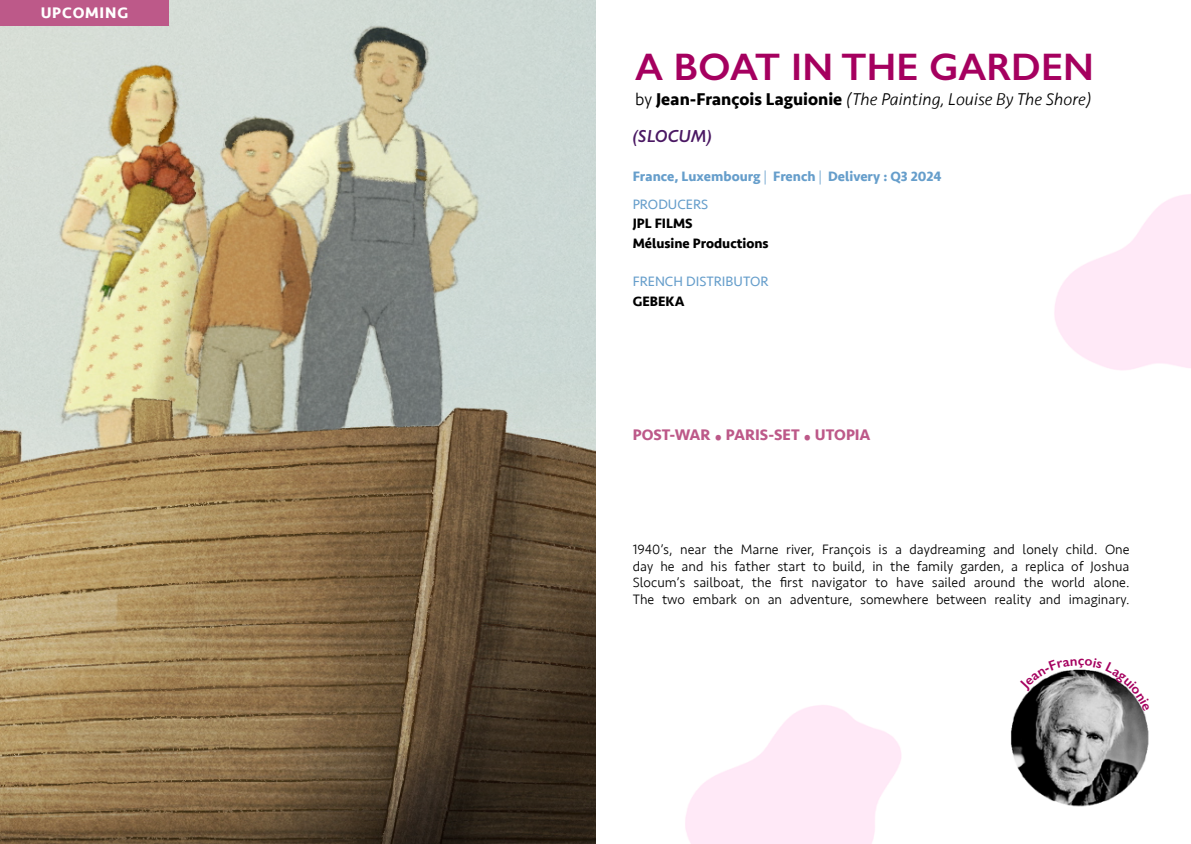
<style>
.page{position:relative;width:1191px;height:844px;background:#fff}
.page>*{position:absolute;margin:0;border:0;box-sizing:border-box;transform-origin:0 0}
.t1{font:600 38.5px "Gill Sans";color:#a5005f}
.t2{font:italic 300 17.5px "Seravek";color:#000}
.t3{font:italic 600 17.5px "Gill Sans";color:#4a1863}
.t4{font:700 15.75px "Seravek";color:#bd5989}
.t5{font:700 15.75px "Seravek";letter-spacing:.05em;color:#fff}
.t6{font:300 14px/16.8px "Seravek";color:#000;text-align:justify}
.t7{font:700 14px/28px "Seravek";color:#669ecb}
.t8{font:700 14px/19.2px "Seravek";color:#000}
.t9{font:14px "Seravek";color:#669ecb}
.s1{font-style:normal}
.s2{font-weight:700;font-style:normal}
.s3{font-weight:300}
.s4{font-weight:400}
.s5{font-size:29.75px}
</style>
<div class="page">
<img style="left:0;top:0;width:595px;height:843px">
<img style="left:1010px;top:705px;width:139px;height:102px">
<div style="left:0;top:0;width:169px;height:26px;background:#bd5989"></div>
<svg style="left:1019px;top:669px;width:130px;height:42px"></svg>
<p class="t5" style="left:41px;top:0;width:89px">UPCOMING</p>
<h1 class="t1" style="left:635px;top:44px;width:460px">A BOAT IN THE GARDEN</h1>
<p class="t2" style="left:635px;top:88px;width:458px"><span class="s1">by</span> <span class="s2">Jean-François Laguionie</span> (The Painting, Louise By The Shore)</p>
<p class="t3" style="left:633px;top:126px;width:80px">(SLOCUM)</p>
<p class="t7" style="left:633px;top:162px;width:310px">France, Luxembourg <span class="s3">|</span> French <span class="s3">|</span> Delivery : Q3 2024<br><span class="s4">PRODUCERS</span></p>
<p class="t8" style="left:633px;top:214px;width:137px">JPL FILMS<br>Mélusine Productions</p>
<p class="t9" style="left:633px;top:271px;width:137px">FRENCH DISTRIBUTOR</p>
<p class="t8" style="left:633px;top:291px;width:53px">GEBEKA</p>
<p class="t4" style="left:633px;top:422px;width:239px">POST-WAR <span class="s5">.</span> PARIS-SET <span class="s5">.</span> UTOPIA</p>
<p class="t6" style="left:633px;top:541px;width:498px">1940’s, near the Marne river, François is a daydreaming and lonely child. One day he and his father start to build, in the family garden, a replica of Joshua Slocum’s sailboat, the first navigator to have sailed around the world alone.<br>The two embark on an adventure, somewhere between reality and imaginary.</p>
</div>
